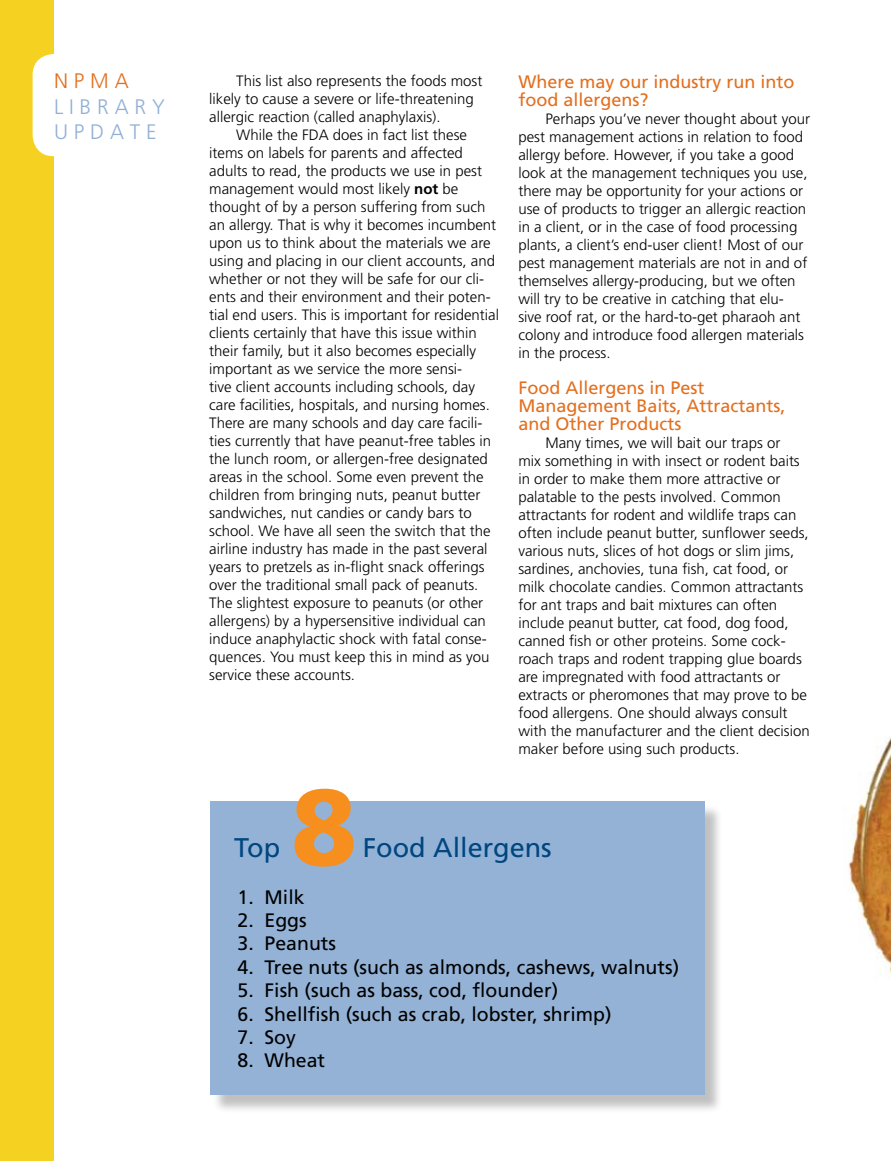
<style>
.page{position:relative;width:891px;height:1161px;background:#fff}
.page>*{position:absolute;margin:0;border:0;box-sizing:border-box;transform-origin:0 0}
.t1{font:900 108px "Frutiger";color:#f78f1e}
.t2{font:27px "Frutiger";color:#00467f}
.t3{font:300 21px/25.2px "Frutiger";color:#91b0d5}
.t4{font:300 21px "Frutiger";color:#e36f1e}
.t5{font:19.5px "Frutiger";color:#000}
.t6{font:18px/18px "Frutiger";color:#e36f1e}
.t7{font:300 15px/18px "Frutiger";color:#000}
.s1{font-weight:700}
</style>
<div class="page">
<img style="left:848px;top:736px;width:43px;height:242px">
<div style="left:212px;top:804px;width:512px;height:310px;background:#000;opacity:.25"></div>
<div style="left:210px;top:802px;width:495px;height:293px;background:#93b2d6"></div>
<div style="left:0;top:0;width:54px;height:1161px;background:#f5d222"></div>
<div style="left:33px;top:55px;width:162px;height:100px;background:#fff;border-radius:20px"></div>
<div style="left:33px;top:54px;width:163px;height:102px;border:2px solid #fff;border-radius:20px"></div>
<h3 class="t4" style="left:54px;top:69px;width:76px">N P M A</h3>
<h3 class="t3" style="left:54px;top:94px;width:112px">L I B R A R Y<br>U P D A T E</h3>
<p class="t7" style="left:209px;top:72px;width:275px;text-indent:27px">This list also represents the foods most likely to cause a severe or life-threatening allergic reaction (called anaphylaxis).</p>
<p class="t7" style="left:209px;top:126px;width:291px;text-indent:27px">While the FDA does in fact list these items on labels for parents and affected adults to read, the products we use in pest management would most likely <span class="s1">not</span> be thought of by a person suffering from such an allergy. That is why it becomes incumbent upon us to think about the materials we are using and placing in our client accounts, and whether or not they will be safe for our cli&shy;ents and their environment and their poten&shy;tial end users. This is important for residential clients certainly that have this issue within their family, but it also becomes especially important as we service the more sensi-<br>tive client accounts including schools, day care facilities, hospitals, and nursing homes.<br>There are many schools and day care facili&shy;ties currently that have peanut-free tables in the lunch room, or allergen-free designated areas in the school. Some even prevent the children from bringing nuts, peanut butter sandwiches, nut candies or candy bars to school. We have all seen the switch that the airline industry has made in the past several years to pretzels as in-flight snack offerings over the traditional small pack of peanuts.<br>The slightest exposure to peanuts (or other allergens) by a hypersensitive individual can induce anaphylactic shock with fatal conse&shy;quences. You must keep this in mind as you service these accounts.</p>
<p class="t6" style="left:518px;top:73px;width:278px">Where may our industry run into food allergens?</p>
<p class="t7" style="left:518px;top:110px;width:293px;text-indent:27px">Perhaps you’ve never thought about your pest management actions in relation to food allergy before. However, if you take a good look at the management techniques you use, there may be opportunity for your actions or use of products to trigger an allergic reaction in a client, or in the case of food processing plants, a client’s end-user client! Most of our pest management materials are not in and of themselves allergy-producing, but we often will try to be creative in catching that elu&shy;sive roof rat, or the hard-to-get pharaoh ant colony and introduce food allergen materials in the process.</p>
<p class="t6" style="left:518px;top:379px;width:269px">Food Allergens in Pest<br>Management Baits, Attractants, and Other Products</p>
<p class="t7" style="left:518px;top:434px;width:293px;text-indent:27px">Many times, we will bait our traps or<br>mix something in with insect or rodent baits in order to make them more attractive or palatable to the pests involved. Common attractants for rodent and wildlife traps can often include peanut butter, sunflower seeds, various nuts, slices of hot dogs or slim jims, sardines, anchovies, tuna fish, cat food, or milk chocolate candies. Common attractants for ant traps and bait mixtures can often include peanut butter, cat food, dog food, canned fish or other proteins. Some cock&shy;roach traps and rodent trapping glue boards are impregnated with food attractants or extracts or pheromones that may prove to be food allergens. One should always consult with the manufacturer and the client decision maker before using such products.</p>
<h1 class="t1" style="left:291px;top:762px;width:68px">8</h1>
<h2 class="t2" style="left:234px;top:832px;width:48px">Top</h2>
<h2 class="t2" style="left:363px;top:832px;width:191px">Food Allergens</h2>
<h3 class="t5" style="left:238px;top:885px;width:69px">1. Milk</h3>
<h3 class="t5" style="left:238px;top:909px;width:71px">2. Eggs</h3>
<h3 class="t5" style="left:238px;top:932px;width:100px">3. Peanuts</h3>
<h3 class="t5" style="left:238px;top:956px;width:443px">4. Tree nuts (such as almonds, cashews, walnuts)</h3>
<h3 class="t5" style="left:238px;top:979px;width:322px">5. Fish (such as bass, cod, flounder)</h3>
<h3 class="t5" style="left:238px;top:1002px;width:376px">6. Shellfish (such as crab, lobster, shrimp)</h3>
<h3 class="t5" style="left:238px;top:1026px;width:60px">7. Soy</h3>
<h3 class="t5" style="left:238px;top:1049px;width:89px">8. Wheat</h3>
</div>
